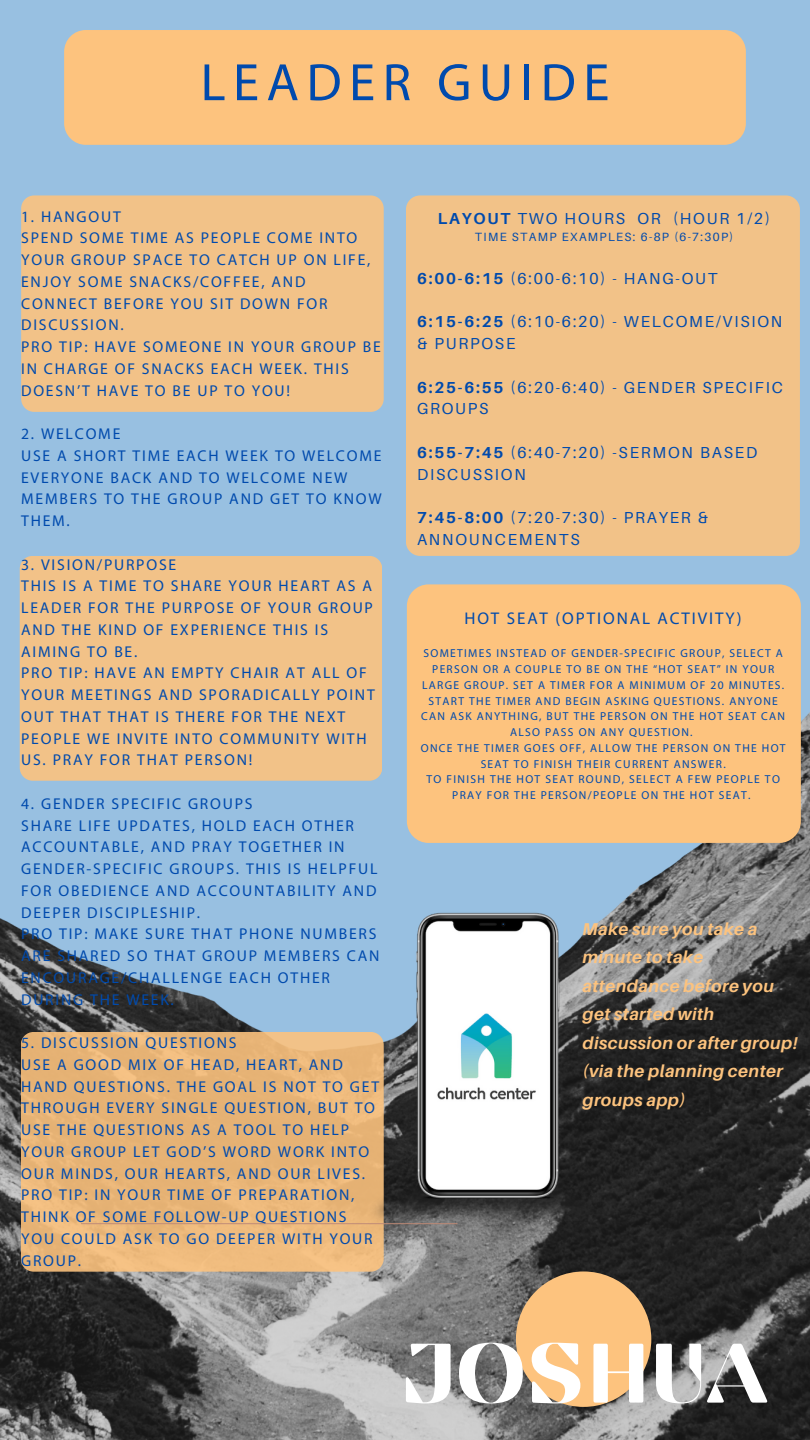
<style>
.page{position:relative;width:810px;height:1440px;background:#fff}
.page>*{position:absolute;margin:0;border:0;box-sizing:border-box;transform-origin:0 0}
.t1{font:84.2px "Findel Display";color:#fff}
.t2{font:53px "Myriad Pro";letter-spacing:.14em;color:#004aad}
.t3{font:italic 700 17.1px/28.5px "Aileron";letter-spacing:.025em;color:#fdc37e}
.t4{font:17px "Myriad Pro";letter-spacing:.115em;color:#004aad}
.t5{font:15.9px/21.8px "Aileron";letter-spacing:.115em;color:#004aad}
.t6{font:15.7px/21.8px "Myriad Pro";letter-spacing:.115em;color:#004aad}
.t7{font:11.9px "Aileron";letter-spacing:.11em;color:#004aad}
.t8{font:11.5px/15.8px "Myriad Pro";letter-spacing:.115em;color:#004aad;text-align:center}
.s1{font-weight:700}
</style>
<div class="page">
<img style="left:0;top:0;width:810px;height:1440px">
<div style="left:64px;top:30px;width:682px;height:115px;background:#fdc37e;border-radius:22px"></div>
<div style="left:21px;top:195px;width:362px;height:217px;background:#f2c288;border-radius:13px"></div>
<div style="left:20px;top:556px;width:362px;height:225px;background:#f2c288;border-radius:13px"></div>
<div style="left:21px;top:1032px;width:362px;height:240px;background:linear-gradient(to right,#e7b376,#edb97c);border-radius:13px"></div>
<div style="left:406px;top:195px;width:394px;height:361px;background:#f2c288;border-radius:14px"></div>
<div style="left:407px;top:584px;width:394px;height:259px;background:#fdc37e;border-radius:22px"></div>
<hr style="left:81px;top:1223px;width:376px;height:1px;background:#bf8b77">
<img style="left:343px;top:907px;width:298px;height:317px">
<div style="left:516px;top:1271px;width:135px;height:136px;background:#fdc37e;border-radius:50%"></div>
<h2 class="t2" style="left:201px;top:60px;width:410px">LEADER GUIDE</h2>
<p class="t6" style="left:21px;top:207px;width:361px">1. HANGOUT<br>SPEND SOME TIME AS PEOPLE COME INTO<br>YOUR GROUP SPACE TO CATCH UP ON LIFE,<br>ENJOY SOME SNACKS/COFFEE, AND<br>CONNECT BEFORE YOU SIT DOWN FOR<br>DISCUSSION.<br>PRO TIP: HAVE SOMEONE IN YOUR GROUP BE<br>IN CHARGE OF SNACKS EACH WEEK. THIS<br>DOESN’T HAVE TO BE UP TO YOU!</p>
<p class="t6" style="left:21px;top:424px;width:362px">2. WELCOME<br>USE A SHORT TIME EACH WEEK TO WELCOME<br>EVERYONE BACK AND TO WELCOME NEW<br>MEMBERS TO THE GROUP AND GET TO KNOW<br>THEM.</p>
<p class="t6" style="left:21px;top:555px;width:355px">3. VISION/PURPOSE<br>THIS IS A TIME TO SHARE YOUR HEART AS A<br>LEADER FOR THE PURPOSE OF YOUR GROUP<br>AND THE KIND OF EXPERIENCE THIS IS<br>AIMING TO BE.<br>PRO TIP: HAVE AN EMPTY CHAIR AT ALL OF<br>YOUR MEETINGS AND SPORADICALLY POINT<br>OUT THAT THAT IS THERE FOR THE NEXT<br>PEOPLE WE INVITE INTO COMMUNITY WITH<br>US. PRAY FOR THAT PERSON!</p>
<p class="t6" style="left:21px;top:794px;width:360px">4. GENDER SPECIFIC GROUPS<br>SHARE LIFE UPDATES, HOLD EACH OTHER<br>ACCOUNTABLE, AND PRAY TOGETHER IN<br>GENDER-SPECIFIC GROUPS. THIS IS HELPFUL<br>FOR OBEDIENCE AND ACCOUNTABILITY AND<br>DEEPER DISCIPLESHIP.<br>PRO TIP: MAKE SURE THAT PHONE NUMBERS<br>ARE SHARED SO THAT GROUP MEMBERS CAN<br>ENCOURAGE/CHALLENGE EACH OTHER<br>DURING THE WEEK.</p>
<p class="t6" style="left:21px;top:1033px;width:360px">5. DISCUSSION QUESTIONS<br>USE A GOOD MIX OF HEAD, HEART, AND<br>HAND QUESTIONS. THE GOAL IS NOT TO GET<br>THROUGH EVERY SINGLE QUESTION, BUT TO<br>USE THE QUESTIONS AS A TOOL TO HELP<br>YOUR GROUP LET GOD’S WORD WORK INTO<br>OUR MINDS, OUR HEARTS, AND OUR LIVES.<br>PRO TIP: IN YOUR TIME OF PREPARATION,<br>THINK OF SOME FOLLOW-UP QUESTIONS<br>YOU COULD ASK TO GO DEEPER WITH YOUR<br>GROUP.</p>
<p class="t5" style="left:438px;top:207px;width:334px"><span class="s1">LAYOUT</span> TWO HOURS OR (HOUR 1/2)</p>
<p class="t7" style="left:475px;top:230px;width:260px">TIME STAMP EXAMPLES: 6-8P (6-7:30P)</p>
<p class="t5" style="left:417px;top:267px;width:302px"><span class="s1">6:00-6:15</span> (6:00-6:10) - HANG-OUT</p>
<p class="t5" style="left:417px;top:311px;width:367px"><span class="s1">6:15-6:25</span> (6:10-6:20) - WELCOME/VISION &amp; PURPOSE</p>
<p class="t5" style="left:417px;top:376px;width:367px"><span class="s1">6:25-6:55</span> (6:20-6:40) - GENDER SPECIFIC<br>GROUPS</p>
<p class="t5" style="left:417px;top:441px;width:342px"><span class="s1">6:55-7:45</span> (6:40-7:20) -SERMON BASED<br>DISCUSSION</p>
<p class="t5" style="left:417px;top:506px;width:293px"><span class="s1">7:45-8:00</span> (7:20-7:30) - PRAYER &amp;<br>ANNOUNCEMENTS</p>
<p class="t4" style="left:464px;top:611px;width:279px">HOT SEAT (OPTIONAL ACTIVITY)</p>
<p class="t8" style="left:421px;top:647px;width:366px">SOMETIMES INSTEAD OF GENDER-SPECIFIC GROUP, SELECT A PERSON OR A COUPLE TO BE ON THE “HOT SEAT” IN YOUR LARGE GROUP. SET A TIMER FOR A MINIMUM OF 20 MINUTES.<br>START THE TIMER AND BEGIN ASKING QUESTIONS. ANYONE CAN ASK ANYTHING, BUT THE PERSON ON THE HOT SEAT CAN ALSO PASS ON ANY QUESTION.<br>ONCE THE TIMER GOES OFF, ALLOW THE PERSON ON THE HOT SEAT TO FINISH THEIR CURRENT ANSWER.<br>TO FINISH THE HOT SEAT ROUND, SELECT A FEW PEOPLE TO PRAY FOR THE PERSON/PEOPLE ON THE HOT SEAT.</p>
<p class="t3" style="left:582px;top:914px;width:217px">Make sure you take a minute to take attendance before you get started with discussion or after group! (via the planning center groups app)</p>
<h1 class="t1" style="left:399px;top:1324px;width:370px">JOSHUA</h1>
</div>
